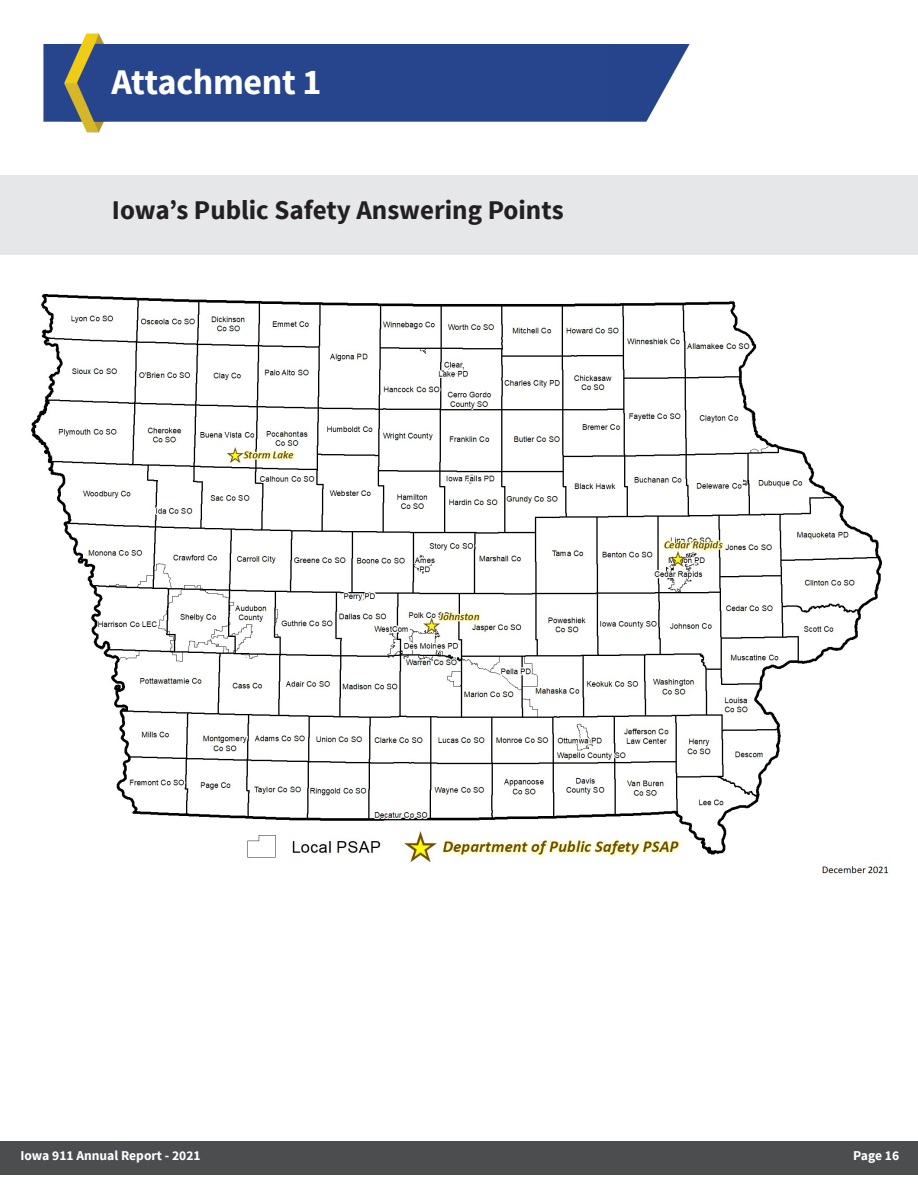
<style>
.page{position:relative;width:918px;height:1188px;background:#fff}
.page>*{position:absolute;margin:0;border:0;box-sizing:border-box;transform-origin:0 0}
.Section{font:700 36px "Source Sans Pro";letter-spacing:-.01em;color:#fff}
.t1{font:700 27px "Source Sans Pro";color:#231f20}
.t2{font:700 13.5px "Source Sans Pro";color:#fff}
</style>
<div class="page">
<div style="left:1px;top:175px;width:917px;height:79px;background:#e6e7e9"></div>
<div style="left:0;top:1141px;width:918px;height:34px;background:#4c4d4e"></div>
<img style="left:43px;top:33px;width:647px;height:100px">
<img style="left:31px;top:294px;width:858px;height:582px">
<p class="Section" style="left:111px;top:59px;width:212px">Attachment 1</p>
<p class="t1" style="left:112px;top:193px;width:453px">Iowa’s Public Safety Answering Points</p>
<p class="t2" style="left:20px;top:1147px;width:182px">Iowa 911 Annual Report - 2021</p>
<p class="t2" style="left:853px;top:1147px;width:47px">Page 16</p>
</div>
